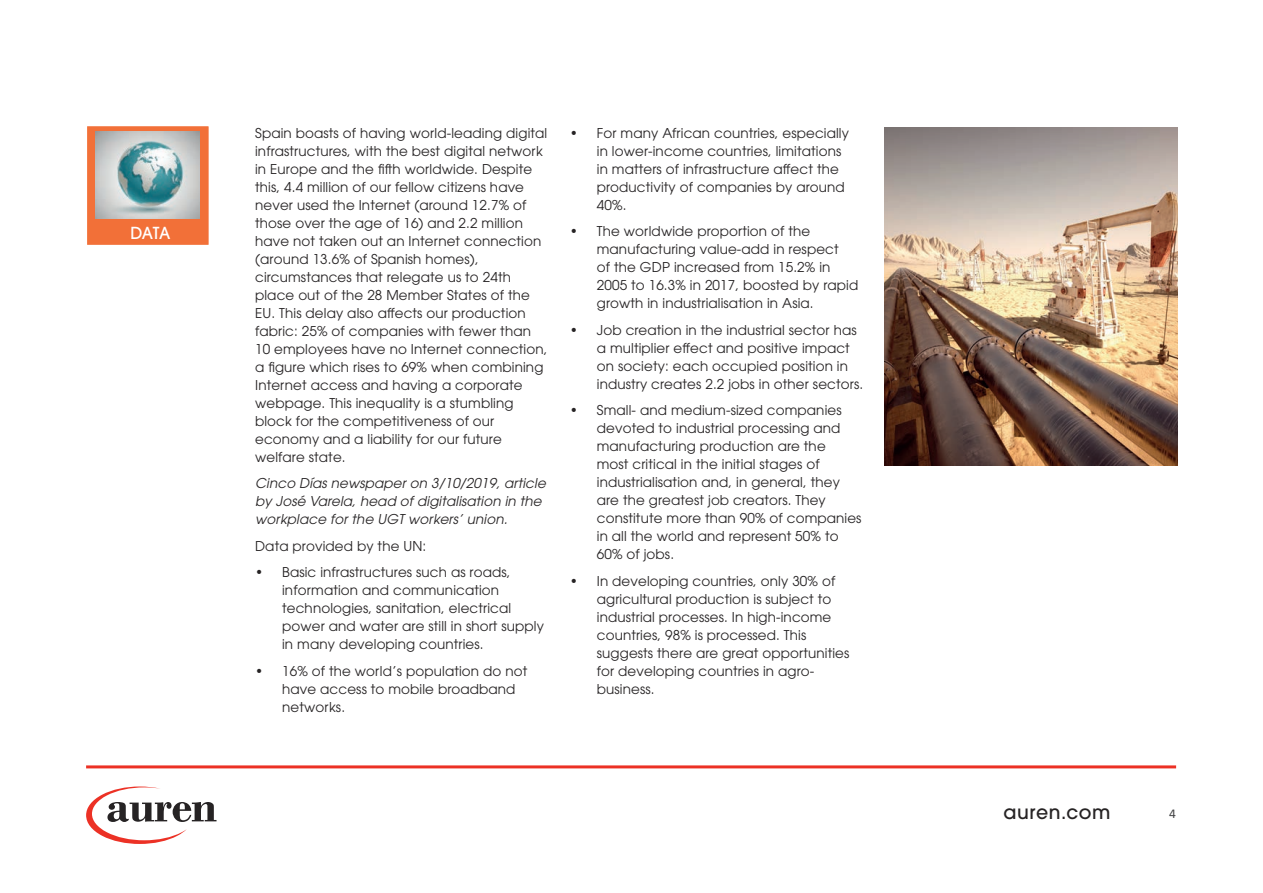
<style>
.page{position:relative;width:1263px;height:893px;background:#fff}
.page>*{position:absolute;margin:0;border:0;box-sizing:border-box;transform-origin:0 0}
.t1{font:500 18.9px "ITC Avant Garde Pro";letter-spacing:.03em;color:#262324}
.t2{font:500 16.5px "ITC Avant Garde Pro";color:#fff}
.t3{font:13.5px/18px "ITC Avant Garde Pro";letter-spacing:.01em;color:#262324}
.t4{font:italic 13.5px/18px "ITC Avant Garde Pro";letter-spacing:.01em;color:#262324}
.t5{font:13.5px "Calibri";color:#414243}
</style>
<div class="page">
<hr style="left:86px;top:765px;width:1090px;height:3px;background:#ec3125">
<svg style="left:86px;top:786px;width:130px;height:58px"></svg>
<div style="left:86px;top:125px;width:124px;height:121px;background:#f27038;border:2px solid #fff"></div>
<img style="left:96px;top:132px;width:104px;height:86px">
<img style="left:884px;top:128px;width:294px;height:338px">
<p class="t2" style="left:131px;top:222px;width:41px">DATA</p>
<p class="t3" style="left:255px;top:123px;width:294px">Spain boasts of having world-leading digital infrastructures, with the best digital network in Europe and the fifth worldwide. Despite this, 4.4 million of our fellow citizens have never used the Internet (around 12.7% of those over the age of 16) and 2.2 million have not taken out an Internet connection (around 13.6% of Spanish homes), circumstances that relegate us to 24th place out of the 28 Member States of the EU. This delay also affects our production fabric: 25% of companies with fewer than 10 employees have no Internet connection, a figure which rises to 69% when combining Internet access and having a corporate webpage. This inequality is a stumbling block for the competitiveness of our economy and a liability for our future welfare state.</p>
<p class="t4" style="left:255px;top:474px;width:292px">Cinco Días newspaper on 3/10/2019, article by José Varela, head of digitalisation in the workplace for the UGT workers’ union.</p>
<p class="t3" style="left:255px;top:536px;width:173px">Data provided by the UN:</p>
<p class="t3" style="left:282px;top:563px;width:263px;text-indent:-27px">• Basic infrastructures such as roads, information and communication technologies, sanitation, electrical power and water are still in short supply in many developing countries.</p>
<p class="t3" style="left:282px;top:661px;width:247px;text-indent:-27px">• 16% of the world’s population do not have access to mobile broadband networks.</p>
<p class="t3" style="left:597px;top:123px;width:254px;text-indent:-27px">• For many African countries, especially in lower-income countries, limitations in matters of infrastructure affect the productivity of companies by around<br>40%.</p>
<p class="t3" style="left:597px;top:222px;width:263px;text-indent:-27px">• The worldwide proportion of the manufacturing value-add in respect<br>of the GDP increased from 15.2% in 2005 to 16.3% in 2017, boosted by rapid growth in industrialisation in Asia.</p>
<p class="t3" style="left:597px;top:320px;width:268px;text-indent:-27px">• Job creation in the industrial sector has a multiplier effect and positive impact on society: each occupied position in industry creates 2.2 jobs in other sectors.</p>
<p class="t3" style="left:597px;top:401px;width:266px;text-indent:-27px">• Small- and medium-sized companies devoted to industrial processing and manufacturing production are the<br>most critical in the initial stages of industrialisation and, in general, they are the greatest job creators. They constitute more than 90% of companies in all the world and represent 50% to 60% of jobs.</p>
<p class="t3" style="left:597px;top:571px;width:254px;text-indent:-27px">• In developing countries, only 30% of agricultural production is subject to industrial processes. In high-income countries, 98% is processed. This suggests there are great opportunities for developing countries in agro&shy;business.</p>
<h1 class="t1" style="left:1003px;top:800px;width:108px">auren.com</h1>
<p class="t5" style="left:1169px;top:804px;width:8px">4</p>
</div>
